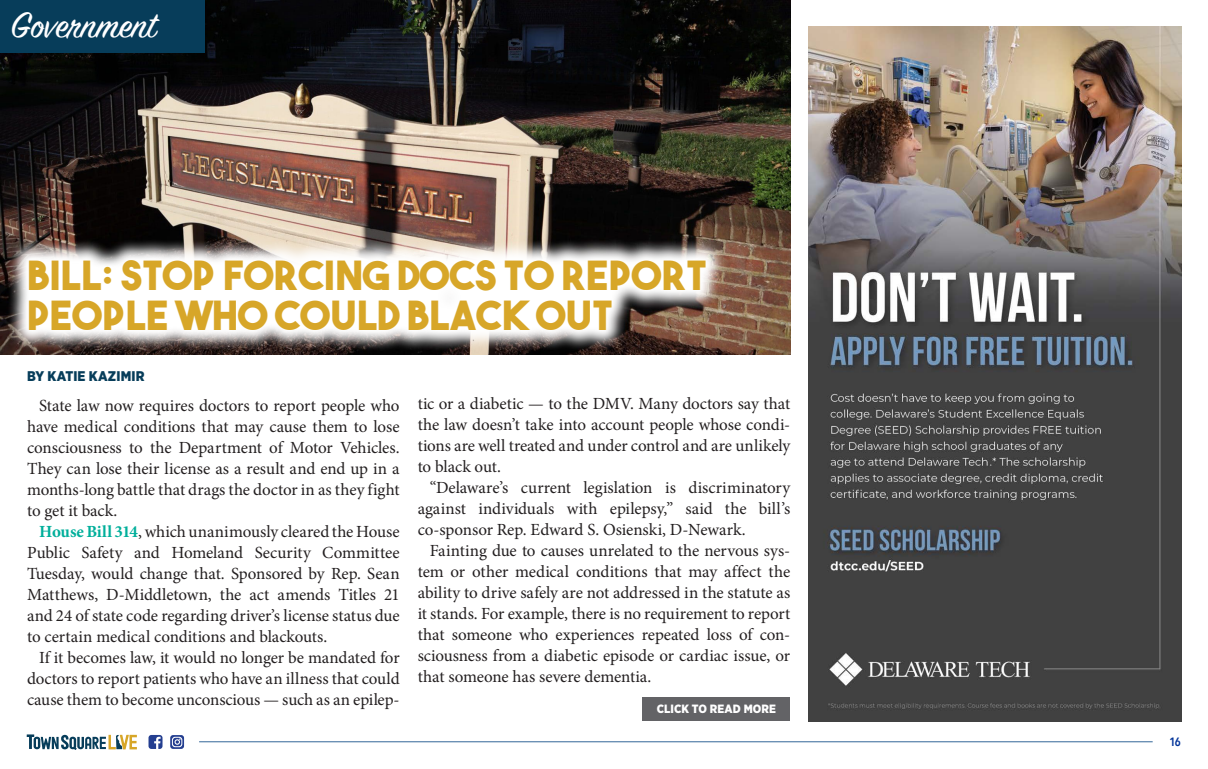
<style>
.page{position:relative;width:1208px;height:769px;background:#fff}
.page>*{position:absolute;margin:0;border:0;box-sizing:border-box;transform-origin:0 0}
.t1{font:40px/40px "The Bold Font";letter-spacing:.01em;color:#d7a628}
.t2{font:40px "Sign Painter House Script";color:#fff}
.body_copy{font:17px/21px "Minion Pro";letter-spacing:-.005em;color:#231f20;text-align:justify}
.t3{font:900 14px "Gotham Narrow";letter-spacing:.01em;color:#073d5a}
.t4{font:900 12px "Gotham Narrow";letter-spacing:.005em;color:#fff}
.t5{font:600 12px "Avenir Next Condensed";color:#039}
.s1{font-weight:700;color:#00af9b}
</style>
<div class="page">
<img style="left:0;top:0;width:790px;height:354px">
<svg style="left:7px;top:239px;width:719px;height:112px"></svg>
<hr style="left:199px;top:740px;width:953px;height:1px;background:#369">
<svg style="left:148px;top:735px;width:14px;height:13px"></svg>
<svg style="left:170px;top:735px;width:14px;height:13px"></svg>
<svg style="left:27px;top:734px;width:110px;height:15px"></svg>
<div style="left:0;top:0;width:204px;height:52px;background:#073d5a"></div>
<div style="left:642px;top:696px;width:148px;height:24px;background:#636366"></div>
<img style="left:808px;top:26px;width:372px;height:695px">
<p class="t2" style="left:11px;top:0;width:147px">Government</p>
<p class="t1" style="left:27px;top:255px;width:681px">BILL: STOP FORCING DOCS TO REPORT<br>PEOPLE WHO COULD BLACK OUT</p>
<p class="t3" style="left:27px;top:366px;width:119px">BY KATIE KAZIMIR</p>
<p class="body_copy" style="left:27px;top:394px;width:374px;text-indent:12px">State law now requires doctors to report people who have medical conditions that may cause them to lose consciousness to the Department of Motor Vehicles.<br>They can lose their license as a result and end up in a months-long battle that drags the doctor in as they fight to get it back.</p>
<p class="body_copy" style="left:27px;top:520px;width:374px;text-indent:12px"><span class="s1">House Bill 314</span>, which unanimously cleared the House Public Safety and Homeland Security Committee Tuesday, would change that. Sponsored by Rep. Sean Matthews, D-Middletown, the act amends Titles 21 and 24 of state code regarding driver’s license status due to certain medical conditions and blackouts.</p>
<p class="body_copy" style="left:27px;top:646px;width:374px;text-indent:12px">If it becomes law, it would no longer be mandated for doctors to report patients who have an illness that could cause them to become unconscious — such as an epilep-</p>
<p class="body_copy" style="left:417px;top:393px;width:374px">tic or a diabetic — to the DMV. Many doctors say that the law doesn’t take into account people whose condi&shy;tions are well treated and under control and are unlikely to black out.</p>
<p class="body_copy" style="left:417px;top:477px;width:374px;text-indent:12px">“Delaware’s current legislation is discriminatory against individuals with epilepsy,” said the bill’s co-sponsor Rep. Edward S. Osienski, D-Newark.</p>
<p class="body_copy" style="left:417px;top:540px;width:374px;text-indent:12px">Fainting due to causes unrelated to the nervous sys&shy;tem or other medical conditions that may affect the ability to drive safely are not addressed in the statute as it stands. For example, there is no requirement to report that someone who experiences repeated loss of con&shy;sciousness from a diabetic episode or cardiac issue, or that someone has severe dementia.</p>
<p class="t4" style="left:656px;top:700px;width:121px">CLICK TO READ MORE</p>
<p class="t5" style="left:1169px;top:731px;width:13px">16</p>
</div>
